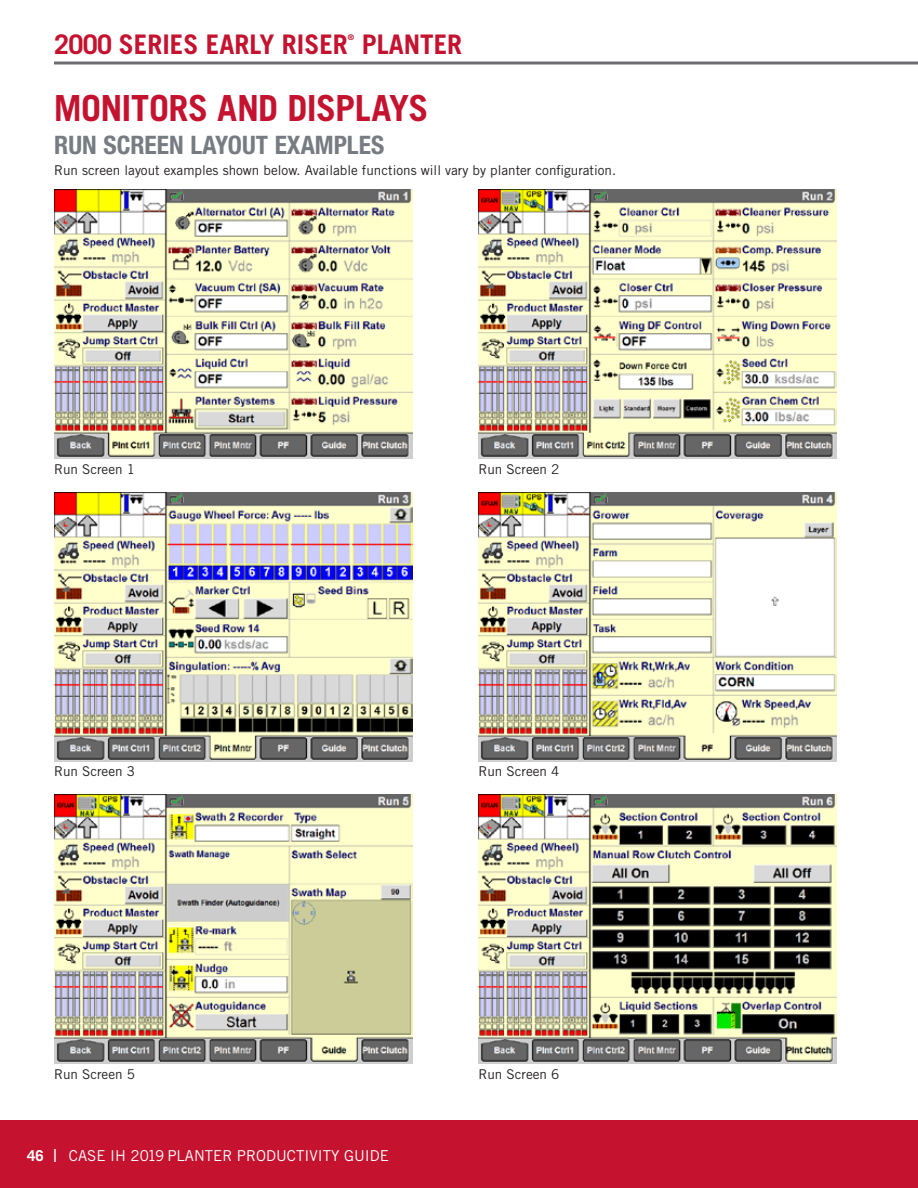
<style>
.page{position:relative;width:918px;height:1188px;background:#fff}
.page>*{position:absolute;margin:0;border:0;box-sizing:border-box;transform-origin:0 0}
.t1{font:700 36px "Trade Gothic LT Std";letter-spacing:-.02em;color:#c4122f}
.t2{font:700 27px "Trade Gothic LT Std";color:#c4122f}
.t3{font:700 condensed 25.5px "Helvetica Neue";color:#767c81}
.t4{font:15px "Trade Gothic LT Std";color:#fff}
.t5{font:13.5px "Trade Gothic LT Std";color:#231f20}
.t6{font:700 7.8px "Trade Gothic LT Std";color:#c4122f}
.s1{font-weight:700}
.s2{font-size:18px}
</style>
<div class="page">
<div style="left:0;top:1120px;width:918px;height:68px;background:#c4122f"></div>
<hr style="left:54px;top:62px;width:864px;height:2px;background:#6d6e71">
<img style="left:54px;top:190px;width:359px;height:269px">
<img style="left:54px;top:492px;width:359px;height:269px">
<img style="left:54px;top:795px;width:359px;height:268px">
<img style="left:478px;top:190px;width:359px;height:269px">
<img style="left:478px;top:492px;width:359px;height:269px">
<img style="left:478px;top:795px;width:359px;height:268px">
<h2 class="t2" style="left:54px;top:28px;width:295px">2000 SERIES EARLY RISER</h2>
<p class="t6" style="left:348px;top:33px;width:8px">®</p>
<h2 class="t2" style="left:362px;top:28px;width:102px">PLANTER</h2>
<h1 class="t1" style="left:54px;top:86px;width:376px">MONITORS AND DISPLAYS</h1>
<h3 class="t3" style="left:54px;top:130px;width:332px">RUN SCREEN LAYOUT EXAMPLES</h3>
<p class="t5" style="left:54px;top:162px;width:564px">Run screen layout examples shown below. Available functions will vary by planter configuration.</p>
<p class="t5" style="left:54px;top:461px;width:82px">Run Screen 1</p>
<p class="t5" style="left:54px;top:763px;width:82px">Run Screen 3</p>
<p class="t5" style="left:478px;top:461px;width:82px">Run Screen 2</p>
<p class="t5" style="left:478px;top:763px;width:82px">Run Screen 4</p>
<p class="t5" style="left:54px;top:1066px;width:82px">Run Screen 5</p>
<p class="t4" style="left:27px;top:1146px;width:364px"><span class="s1">46</span> <span class="s2">I</span> CASE IH 2019 PLANTER PRODUCTIVITY GUIDE</p>
<p class="t5" style="left:478px;top:1066px;width:82px">Run Screen 6</p>
</div>
